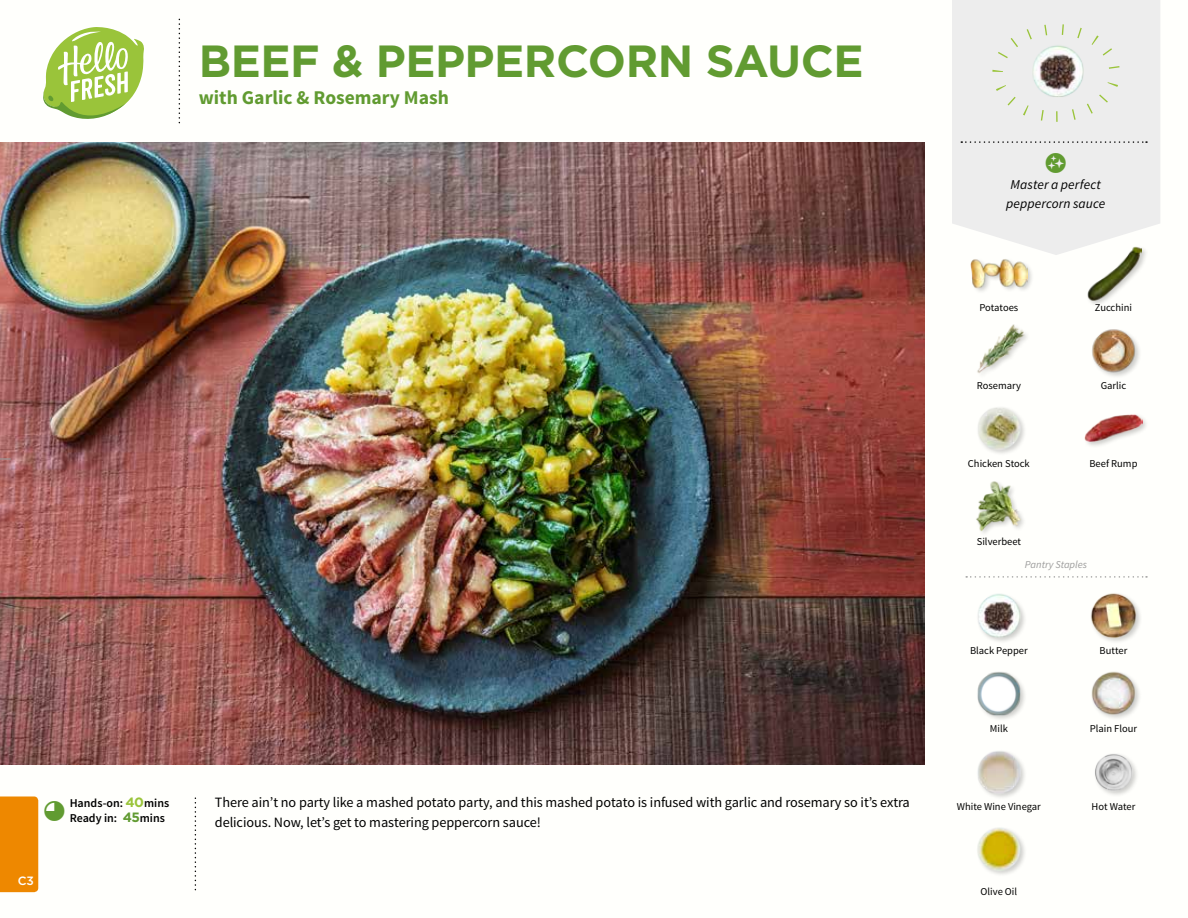
<style>
.page{position:relative;width:1188px;height:918px;background:#fff}
.page>*{position:absolute;margin:0;border:0;box-sizing:border-box;transform-origin:0 0}
.t1{font:700 45px "Gotham";letter-spacing:-.01em;color:#619b31}
.t2{font:700 19.5px "Source Sans Pro";color:#619b31}
.t3{font:14.25px/19.5px "Source Sans Pro";letter-spacing:-.005em;color:#000}
.t4{font:italic 13.5px/18.9px "Source Sans Pro";letter-spacing:.005em;color:#000;text-align:center}
.t5{font:600 12px/15px "Source Sans Pro";color:#000}
.t6{font:500 12px "Gotham";color:#fff}
.t7{font:10.5px "Source Sans Pro";color:#000}
.t8{font:italic 10.5px "Source Sans Pro";color:#9d9d9c}
.s1{font-family:"Gotham";font-weight:700;font-size:13.5px;color:#9ac43a}
.s2{font-family:"Gotham";font-weight:700;font-size:13.5px;color:#619b31}
</style>
<div class="page">
<div style="left:1084px;top:413px;width:65px;height:36px;background:#000;opacity:.2"></div>
<img style="left:1085px;top:413px;width:57px;height:36px">
<img style="left:978px;top:407px;width:47px;height:47px">
<div style="left:1086px;top:245px;width:63px;height:62px;background:#000;opacity:.2"></div>
<img style="left:1086px;top:255px;width:56px;height:46px">
<div style="left:970px;top:258px;width:64px;height:37px;background:#000;opacity:.2"></div>
<img style="left:970px;top:258px;width:57px;height:37px">
<img style="left:1092px;top:329px;width:48px;height:48px">
<img style="left:977px;top:324px;width:50px;height:51px">
<img style="left:1091px;top:671px;width:49px;height:48px">
<img style="left:977px;top:671px;width:48px;height:49px">
<img style="left:977px;top:827px;width:48px;height:48px">
<img style="left:1090px;top:593px;width:51px;height:49px">
<img style="left:977px;top:593px;width:48px;height:49px">
<img style="left:1095px;top:753px;width:42px;height:43px">
<img style="left:977px;top:751px;width:48px;height:47px">
<img style="left:976px;top:481px;width:48px;height:53px">
<svg style="left:43px;top:27px;width:101px;height:92px"></svg>
<div style="left:0;top:796px;width:38px;height:96px;background:#e80"></div>
<svg style="left:952px;top:0;width:208px;height:255px;background:#eee"></svg>
<svg style="left:966px;top:576px;width:181px;height:2px"></svg>
<img style="left:0;top:142px;width:925px;height:623px">
<svg style="left:179px;top:0;width:968px;height:143px"></svg>
<svg style="left:0;top:458px;width:11px;height:2px"></svg>
<svg style="left:1046px;top:152px;width:20px;height:21px"></svg>
<h1 class="t1" style="left:199px;top:32px;width:667px">BEEF &amp; PEPPERCORN SAUCE</h1>
<h2 class="t2" style="left:199px;top:85px;width:252px">with Garlic &amp; Rosemary Mash</h2>
<p class="t6" style="left:18px;top:873px;width:18px">C3</p>
<p class="t5" style="left:70px;top:796px;width:101px">Hands-on: <span class="s1">40</span>mins<br>Ready in: <span class="s2">45</span>mins</p>
<p class="t3" style="left:215px;top:793px;width:697px">There ain’t no party like a mashed potato party, and this mashed potato is infused with garlic and rosemary so it’s extra delicious. Now, let’s get to mastering peppercorn sauce!</p>
<p class="t4" style="left:1006px;top:175px;width:101px">Master a perfect peppercorn sauce</p>
<p class="t7" style="left:979px;top:301px;width:40px">Potatoes</p>
<p class="t7" style="left:1095px;top:301px;width:39px">Zucchini</p>
<p class="t7" style="left:977px;top:379px;width:46px">Rosemary</p>
<p class="t7" style="left:1101px;top:379px;width:27px">Garlic</p>
<p class="t7" style="left:968px;top:457px;width:63px">Chicken Stock</p>
<p class="t7" style="left:1089px;top:457px;width:50px">Beef Rump</p>
<p class="t7" style="left:977px;top:535px;width:46px">Silverbeet</p>
<p class="t8" style="left:1025px;top:558px;width:64px">Pantry Staples</p>
<p class="t7" style="left:970px;top:644px;width:59px">Black Pepper</p>
<p class="t7" style="left:1100px;top:644px;width:29px">Butter</p>
<p class="t7" style="left:990px;top:722px;width:20px">Milk</p>
<p class="t7" style="left:1090px;top:722px;width:49px">Plain Flour</p>
<p class="t7" style="left:957px;top:801px;width:86px">White Wine Vinegar</p>
<p class="t7" style="left:1092px;top:801px;width:45px">Hot Water</p>
<p class="t7" style="left:981px;top:885px;width:38px">Olive Oil</p>
</div>
